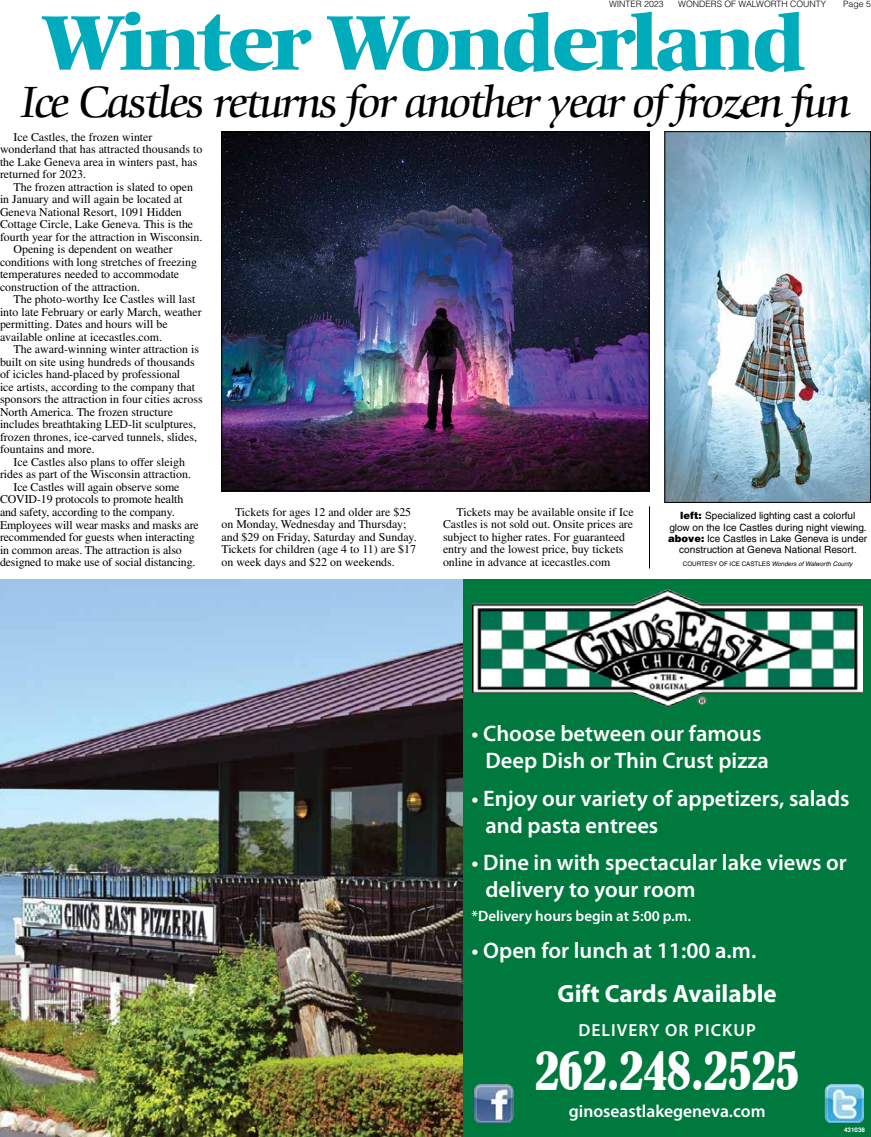
<style>
.page{position:relative;width:871px;height:1137px;background:#fff}
.page>*{position:absolute;margin:0;border:0;box-sizing:border-box;transform-origin:0 0}
.t1{font:700 75px "Comenius Antiqua";letter-spacing:-.04em;color:#00abbb}
.t2{font:condensed 48.75px "Bernard";color:#fff}
.t3{font:italic 42.5px "Comenius Antiqua";letter-spacing:-.04em;color:#000}
.t4{font:700 25px "Myriad Pro";color:#fff}
.t5{font:600 22.5px/27px "Myriad Pro";color:#fff}
.t6{font:600 17.5px "Myriad Pro";color:#fff}
.t7{font:600 17.5px "Myriad Pro";letter-spacing:.06em;color:#fff}
.t8{font:600 15px "Myriad Pro";color:#fff}
.t9{font:11.88px/12.5px "Times";color:#000}
.t10{font:10px/11.2px "Helvetica";color:#000;text-align:center}
.t11{font:300 8.75px "Helvetica";color:#000}
.t12{font:italic 6.25px "Helvetica";color:#000}
.t13{font:700 6.25px "Helvetica";color:#fff}
.s1{font-weight:900}
.s2{font-style:normal}
</style>
<div class="page">
<img style="left:223px;top:133px;width:424px;height:356px">
<div style="left:221px;top:131px;width:428px;height:360px;border:1px solid #000"></div>
<img style="left:666px;top:133px;width:202px;height:367px">
<div style="left:664px;top:131px;width:206px;height:371px;border:1px solid #000"></div>
<hr style="left:648px;top:506px;width:1px;height:62px;background:#000">
<img style="left:0;top:579px;width:463px;height:557px">
<div style="left:463px;top:579px;width:407px;height:557px;background:#00793f"></div>
<img style="left:472px;top:589px;width:390px;height:119px">
<img style="left:824px;top:1084px;width:39px;height:38px">
<img style="left:474px;top:1084px;width:40px;height:38px">
<p class="t11" style="left:608px;top:-2px;width:56px">WINTER 2023</p>
<p class="t11" style="left:677px;top:-2px;width:149px">WONDERS OF WALWORTH COUNTY</p>
<p class="t11" style="left:842px;top:-2px;width:29px">Page 5</p>
<h1 class="t1" style="left:42px;top:0;width:763px">Winter Wonderland</h1>
<h3 class="t3" style="left:21px;top:77px;width:830px">Ice Castles returns for another year of frozen fun</h3>
<p class="t9" style="left:0;top:130px;width:204px;text-indent:14px">Ice Castles, the frozen winter wonderland that has attracted thousands to the Lake Geneva area in winters past, has returned for 2023.</p>
<p class="t9" style="left:14px;top:180px;width:181px">The frozen attraction is slated to open</p>
<p class="t9" style="left:0;top:193px;width:184px">in January and will again be located at</p>
<p class="t9" style="left:0;top:205px;width:183px">Geneva National Resort, 1091 Hidden</p>
<p class="t9" style="left:0;top:218px;width:195px">Cottage Circle, Lake Geneva. This is the</p>
<p class="t9" style="left:0;top:230px;width:204px">fourth year for the attraction in Wisconsin.</p>
<p class="t9" style="left:14px;top:243px;width:160px">Opening is dependent on weather</p>
<p class="t9" style="left:0;top:255px;width:198px">conditions with long stretches of freezing</p>
<p class="t9" style="left:0;top:268px;width:181px">temperatures needed to accommodate</p>
<p class="t9" style="left:0;top:280px;width:141px">construction of the attraction.</p>
<p class="t9" style="left:14px;top:293px;width:183px">The photo-worthy Ice Castles will last</p>
<p class="t9" style="left:0;top:305px;width:203px">into late February or early March, weather</p>
<p class="t9" style="left:0;top:318px;width:169px">permitting. Dates and hours will be</p>
<p class="t9" style="left:0;top:330px;width:163px">available online at icecastles.com.</p>
<p class="t9" style="left:14px;top:343px;width:187px">The award-winning winter attraction is</p>
<p class="t9" style="left:0;top:355px;width:196px">built on site using hundreds of thousands</p>
<p class="t9" style="left:0;top:368px;width:182px">of icicles hand-placed by professional</p>
<p class="t9" style="left:0;top:380px;width:196px">ice artists, according to the company that</p>
<p class="t9" style="left:0;top:393px;width:204px">sponsors the attraction in four cities across</p>
<p class="t9" style="left:0;top:405px;width:174px">North America. The frozen structure</p>
<p class="t9" style="left:0;top:418px;width:197px">includes breathtaking LED-lit sculptures,</p>
<p class="t9" style="left:0;top:430px;width:198px">frozen thrones, ice-carved tunnels, slides,</p>
<p class="t9" style="left:0;top:443px;width:96px">fountains and more.</p>
<p class="t9" style="left:14px;top:455px;width:173px">Ice Castles also plans to offer sleigh</p>
<p class="t9" style="left:0;top:468px;width:192px">rides as part of the Wisconsin attraction.</p>
<p class="t9" style="left:14px;top:480px;width:167px">Ice Castles will again observe some</p>
<p class="t9" style="left:0;top:493px;width:185px">COVID-19 protocols to promote health</p>
<p class="t9" style="left:0;top:505px;width:176px">and safety, according to the company.</p>
<p class="t9" style="left:0;top:518px;width:200px">Employees will wear masks and masks are</p>
<p class="t9" style="left:0;top:530px;width:196px">recommended for guests when interacting</p>
<p class="t9" style="left:0;top:543px;width:183px">in common areas. The attraction is also</p>
<p class="t9" style="left:0;top:555px;width:197px">designed to make use of social distancing.</p>
<p class="t9" style="left:221px;top:505px;width:197px;text-indent:14px">Tickets for ages 12 and older are $25 on Monday, Wednesday and Thursday; and $29 on Friday, Saturday and Sunday.<br>Tickets for children (age 4 to 11) are $17 on week days and $22 on weekends.</p>
<p class="t9" style="left:443px;top:505px;width:192px;text-indent:14px">Tickets may be available onsite if Ice Castles is not sold out. Onsite prices are subject to higher rates. For guaranteed entry and the lowest price, buy tickets online in advance at icecastles.com</p>
<p class="t10" style="left:668px;top:510px;width:200px"><span class="s1">left:</span> Specialized lighting cast a colorful<br>glow on the Ice Castles during night viewing. <span class="s1">above:</span> Ice Castles in Lake Geneva is under construction at Geneva National Resort.</p>
<p class="t12" style="left:682px;top:559px;width:171px"><span class="s2">COURTESY OF ICE CASTLES</span> Wonders of Walworth County</p>
<h3 class="t5" style="left:485px;top:719px;width:285px;text-indent:-14px">• Choose between our famous<br>Deep Dish or Thin Crust pizza</h3>
<h3 class="t5" style="left:485px;top:783px;width:365px;text-indent:-14px">• Enjoy our variety of appetizers, salads and pasta entrees</h3>
<h3 class="t5" style="left:485px;top:848px;width:362px;text-indent:-14px">• Dine in with spectacular lake views or delivery to your room</h3>
<p class="t8" style="left:471px;top:906px;width:221px">*Delivery hours begin at 5:00 p.m.</p>
<h3 class="t5" style="left:471px;top:936px;width:286px">• Open for lunch at 11:00 a.m.</h3>
<h3 class="t4" style="left:557px;top:977px;width:220px">Gift Cards Available</h3>
<h3 class="t7" style="left:578px;top:1018px;width:179px">DELIVERY OR PICKUP</h3>
<h2 class="t2" style="left:534px;top:1042px;width:266px">262.248.2525</h2>
<h3 class="t6" style="left:568px;top:1100px;width:198px">ginoseastlakegeneva.com</h3>
<p class="t13" style="left:843px;top:1126px;width:22px">431038</p>
</div>
